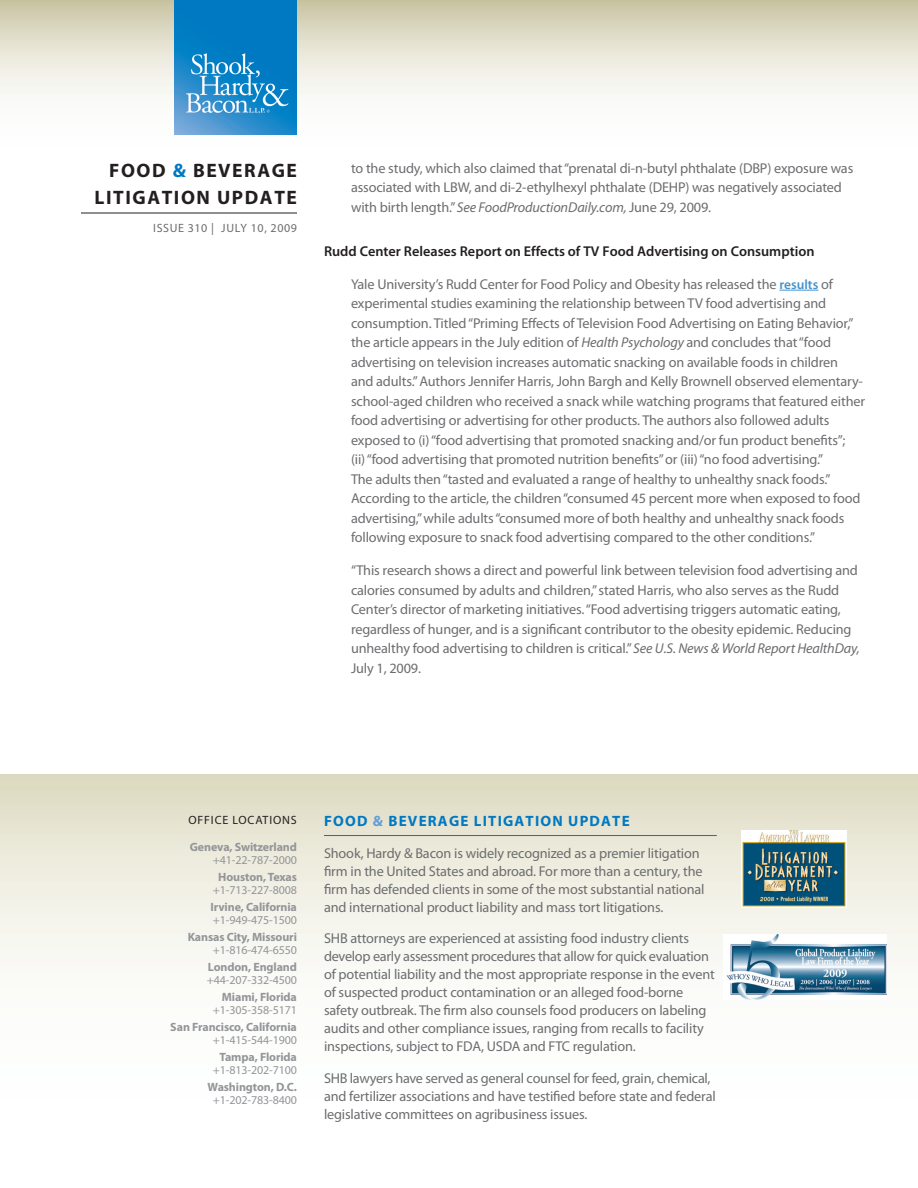
<style>
.page{position:relative;width:918px;height:1188px;background:#fff}
.page>*{position:absolute;margin:0;border:0;box-sizing:border-box;transform-origin:0 0}
.t1{font:700 19.5px/27px "Myriad Pro";letter-spacing:.08em;color:#231f20;text-align:right}
.t2{font:700 15px "Myriad Pro";letter-spacing:.08em;color:#0079c2}
.Body{font:14.25px/19.5px "Myriad Pro";letter-spacing:-.01em;color:#6c6d70}
.Subhead{font:600 14.25px "Myriad Pro";color:#231f20}
.Body-2{font:700 12px/13.5px "Myriad Pro";letter-spacing:-.01em;color:#939598;text-align:right}
.Body-3{font:12px/13.5px "Myriad Pro";letter-spacing:-.01em;color:#939598;text-align:center}
.t3{font:12px "Myriad Pro";letter-spacing:.05em;color:#6c6d70}
.Body-4{font:12px "Myriad Pro";letter-spacing:.07em;color:#231f20}
.s1{color:#0079c2}
.s2{font-style:italic}
.s3{font-weight:600;font-size:13.5px;color:#4393cf}
.s4{font-weight:400}
.s5{font-weight:700}
.s6{color:#629fd5}
</style>
<div class="page">
<svg style="left:0;top:0;width:918px;height:135px"></svg>
<hr style="left:81px;top:213px;width:216px;height:1px;background:#231f20">
<img style="left:175px;top:0;width:122px;height:135px">
<hr style="left:779px;top:290px;width:39px;height:1px;background:#4393cf">
<svg style="left:1px;top:774px;width:917px;height:221px"></svg>
<hr style="left:324px;top:835px;width:393px;height:1px;background:#0079c2">
<img style="left:724px;top:935px;width:162px;height:65px">
<img style="left:741px;top:831px;width:105px;height:76px">
<h1 class="t1" style="left:94px;top:156px;width:204px">FOOD <span class="s1">&amp;</span> BEVERAGE<br>LITIGATION UPDATE</h1>
<p class="t3" style="left:153px;top:221px;width:145px">ISSUE 310 | JULY 10, 2009</p>
<p class="Body" style="left:351px;top:158px;width:504px">to the study, which also claimed that “prenatal di-n-butyl phthalate (DBP) exposure was associated with LBW, and di-2-ethylhexyl phthalate (DEHP) was negatively associated with birth length.” <span class="s2">See FoodProductionDaily.com,</span> June 29, 2009.</p>
<p class="Subhead" style="left:324px;top:242px;width:492px">Rudd Center Releases Report on Effects of TV Food Advertising on Consumption</p>
<p class="Body" style="left:351px;top:274px;width:516px">Yale University’s Rudd Center for Food Policy and Obesity has released the <span class="s3">results</span> of experimental studies examining the relationship between TV food advertising and consumption. Titled “Priming Effects of Television Food Advertising on Eating Behavior,” the article appears in the July edition of <span class="s2">Health Psychology</span> and concludes that “food advertising on television increases automatic snacking on available foods in children<br>and adults.” Authors Jennifer Harris, John Bargh and Kelly Brownell observed elementary&shy;school-aged children who received a snack while watching programs that featured either food advertising or advertising for other products. The authors also followed adults exposed to (i) “food advertising that promoted snacking and/or fun product benefits”;<br>(ii) “food advertising that promoted nutrition benefits” or (iii) “no food advertising.”<br>The adults then “tasted and evaluated a range of healthy to unhealthy snack foods.” According to the article, the children “consumed 45 percent more when exposed to food advertising,” while adults “consumed more of both healthy and unhealthy snack foods following exposure to snack food advertising compared to the other conditions.”</p>
<p class="Body" style="left:351px;top:561px;width:510px">“This research shows a direct and powerful link between television food advertising and calories consumed by adults and children,” stated Harris, who also serves as the Rudd Center’s director of marketing initiatives. “Food advertising triggers automatic eating, regardless of hunger, and is a significant contributor to the obesity epidemic. Reducing unhealthy food advertising to children is critical.” <span class="s2">See U.S. News &amp; World Report HealthDay, </span>July 1, 2009.</p>
<p class="Body-4" style="left:188px;top:812px;width:110px">OFFICE LOCATIONS</p>
<p class="Body-2" style="left:190px;top:840px;width:109px">Geneva, Switzerland <span class="s4">+41-22-787-2000</span></p>
<p class="Body-3" style="left:213px;top:870px;width:86px"><span class="s5">Houston, Texas </span>+1-713-227-8008</p>
<p class="Body-2" style="left:210px;top:900px;width:88px;text-align:left">Irvine, California <span class="s4">+1-949-475-1500</span></p>
<p class="Body-2" style="left:188px;top:930px;width:111px">Kansas City, Missouri <span class="s4">+1-816-474-6550</span></p>
<p class="Body-3" style="left:207px;top:960px;width:92px;text-align:left"><span class="s5">London, England </span>+44-207-332-4500</p>
<p class="Body-3" style="left:213px;top:990px;width:86px;text-align:right"><span class="s5">Miami, Florida </span>+1-305-358-5171</p>
<p class="Body-2" style="left:170px;top:1020px;width:128px">San Francisco, California <span class="s4">+1-415-544-1900</span></p>
<p class="Body-3" style="left:213px;top:1050px;width:86px"><span class="s5">Tampa, Florida </span>+1-813-202-7100</p>
<p class="Body-2" style="left:208px;top:1080px;width:91px;text-align:center">Washington, D.C. <span class="s4">+1-202-783-8400</span></p>
<p class="t2" style="left:324px;top:811px;width:307px">FOOD <span class="s6">&amp;</span> BEVERAGE LITIGATION UPDATE</p>
<p class="Body" style="left:324px;top:844px;width:382px;line-height:18px">Shook, Hardy &amp; Bacon is widely recognized as a premier litigation firm in the United States and abroad. For more than a century, the firm has defended clients in some of the most substantial national and international product liability and mass tort litigations.</p>
<p class="Body" style="left:324px;top:929px;width:392px;line-height:18px">SHB attorneys are experienced at assisting food industry clients develop early assessment procedures that allow for quick evaluation of potential liability and the most appropriate response in the event of suspected product contamination or an alleged food-borne safety outbreak. The firm also counsels food producers on labeling audits and other compliance issues, ranging from recalls to facility inspections, subject to FDA, USDA and FTC regulation.</p>
<p class="Body" style="left:324px;top:1069px;width:393px;line-height:18px">SHB lawyers have served as general counsel for feed, grain, chemical, and fertilizer associations and have testified before state and federal legislative committees on agribusiness issues.</p>
</div>
